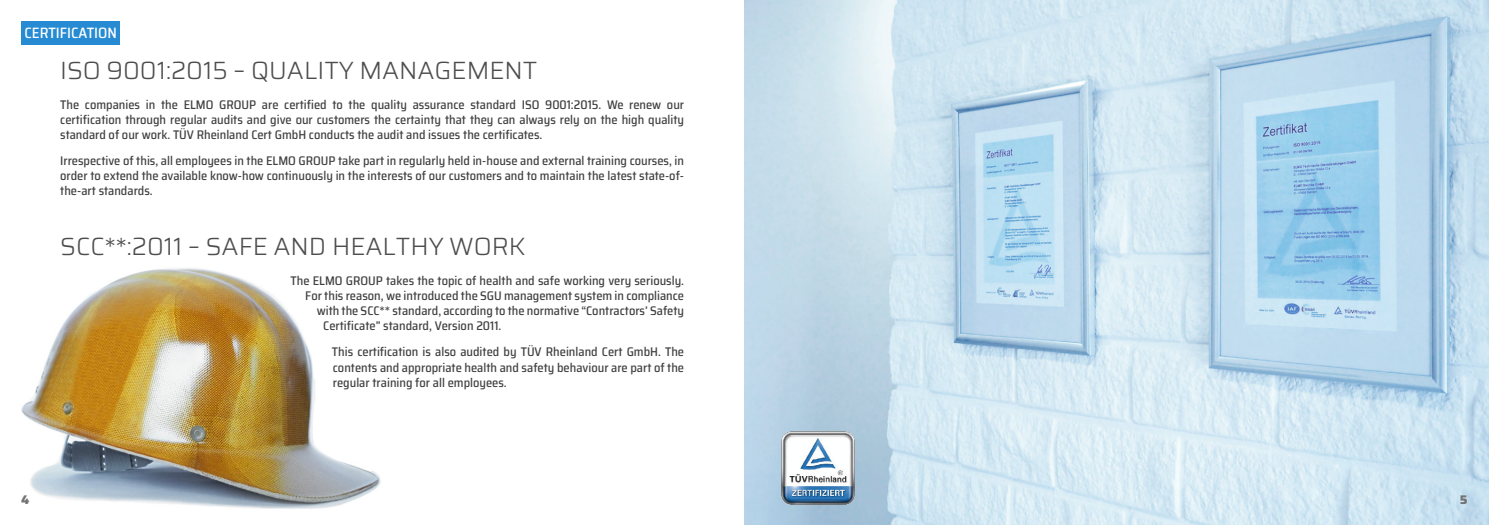
<style>
.page{position:relative;width:1489px;height:525px;background:#fff}
.page>*{position:absolute;margin:0;border:0;box-sizing:border-box;transform-origin:0 0}
.t1{font:300 25px "Saira";color:#4d4d4d}
.t2{font:500 semi-condensed 15px "Saira";color:#fff}
.t3{font:500 semi-condensed 12.5px/15px "Saira";color:#404040;text-align:justify}
.t4{font:800 12.5px "Saira";color:#737373}
</style>
<div class="page">
<img style="left:21px;top:268px;width:360px;height:241px">
<div style="left:21px;top:21px;width:99px;height:24px;background:#268bd2"></div>
<img style="left:744px;top:0;width:744px;height:524px">
<img style="left:782px;top:431px;width:72px;height:73px">
<p class="t2" style="left:25px;top:21px;width:94px">CERTIFICATION</p>
<h1 class="t1" style="left:60px;top:50px;width:478px">ISO 9001:2015 – QUALITY MANAGEMENT</h1>
<p class="t3" style="left:60px;top:97px;width:625px">The companies in the ELMO GROUP are certified to the quality assurance standard ISO 9001:2015. We renew our certification through regular audits and give our customers the certainty that they can always rely on the high quality standard of our work. TÜV Rheinland Cert GmbH conducts the audit and issues the certificates.</p>
<p class="t3" style="left:60px;top:153px;width:625px">Irrespective of this, all employees in the ELMO GROUP take part in regularly held in-house and external training courses, in order to extend the available know-how continuously in the interests of our customers and to maintain the latest state-of&shy;the-art standards.</p>
<h1 class="t1" style="left:60px;top:227px;width:466px">SCC**:2011 – SAFE AND HEALTHY WORK</h1>
<p class="t4" style="left:21px;top:489px;width:10px">4</p>
<p class="t3" style="left:290px;top:273px;width:395px">The ELMO GROUP takes the topic of health and safe working very seriously.</p>
<p class="t3" style="left:305px;top:288px;width:380px">For this reason, we introduced the SGU management system in compliance</p>
<p class="t3" style="left:317px;top:303px;width:369px">with the SCC** standard, according to the normative “Contractors’ Safety</p>
<p class="t3" style="left:323px;top:318px;width:180px">Certificate” standard, Version 2011.</p>
<p class="t3" style="left:332px;top:344px;width:353px">This certification is also audited by TÜV Rheinland Cert GmbH. The contents and appropriate health and safety behaviour are part of the regular training for all employees.</p>
<p class="t4" style="left:1459px;top:489px;width:9px">5</p>
</div>
